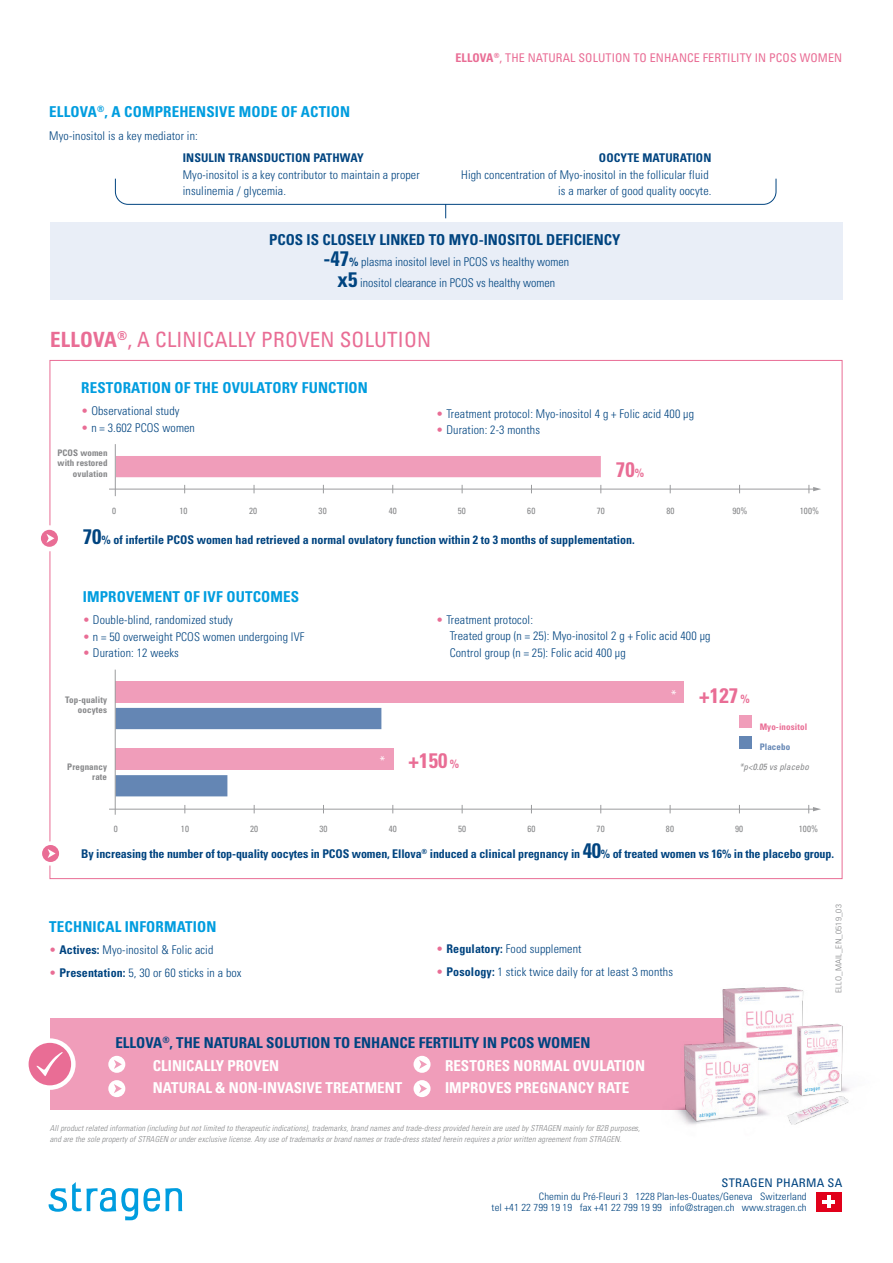
<style>
.page{position:relative;width:893px;height:1263px;background:#fff}
.page>*{position:absolute;margin:0;border:0;box-sizing:border-box;transform-origin:0 0}
.t1{font:condensed 21px "Univers";letter-spacing:.01em;color:#e96d95}
.t2{font:700 condensed 21px "Univers";letter-spacing:.01em;color:#e96d95}
.t3{font:700 condensed 15px/22.5px "Univers";color:#004480}
.t4{font:700 condensed 15px "Univers";letter-spacing:.01em;color:#009ddf}
.t5{font:700 condensed 15px/22.5px "Univers";color:#fff}
.t6{font:300 condensed 12px/16.5px "Univers";letter-spacing:.01em;color:#004480}
.t7{font:700 condensed 12px "Univers";color:#004480}
.t8{font:condensed 12px "Univers";letter-spacing:.01em;color:#e96d95}
.t9{font:condensed 12px "Univers";color:#fff}
.t10{font:condensed 11.85px "Univers";letter-spacing:.02em;color:#004480;scale:1.05 1}
.t11{font:300 condensed 10.2px/11.1px "Univers";letter-spacing:.01em;color:#004480;text-align:right;scale:1.05 1}
.t12{font:700 condensed 9px/10.5px "Univers";letter-spacing:.01em;color:#868789;text-align:right}
.t13{font:condensed 9px "Univers";letter-spacing:.01em;color:#868789}
.t14{font:italic condensed 9px "Univers";letter-spacing:.01em;color:#868789}
.t15{font:700 condensed 9px "Univers";letter-spacing:.01em;color:#e96d95}
.t16{font:700 condensed 9px "Univers";letter-spacing:.01em;color:#6486b4}
.t17{font:italic 300 condensed 8.25px/10.5px "Univers";letter-spacing:.015em;color:#868789}
.t18{font:300 condensed 8.1px "Univers";letter-spacing:.02em;color:#848587;scale:1.11 1}
.s1{font-weight:700}
.s2{font-weight:700;font-size:21px}
.s3{color:#e96d95}
.s4{font-size:12px}
.s5{font-size:21px}
.s6{color:#fff}
</style>
<div class="page">
<div style="left:50px;top:222px;width:793px;height:78px;background:#e9eef7"></div>
<div style="left:50px;top:1018px;width:695px;height:92px;background:#f09dba"></div>
<svg style="left:28px;top:1038px;width:48px;height:52px"></svg>
<div style="left:816px;top:1192px;width:25px;height:19px;background:#e1001a"></div>
<svg style="left:822px;top:1200px;width:13px;height:3px"></svg>
<hr style="left:827px;top:1195px;width:4px;height:13px;background:#fff">
<svg style="left:48px;top:1182px;width:134px;height:38px"></svg>
<div style="left:108px;top:1056px;width:17px;height:17px;background:#fff;border-radius:50%"></div>
<svg style="left:114px;top:1060px;width:8px;height:9px"></svg>
<div style="left:108px;top:1080px;width:17px;height:17px;background:#fff;border-radius:50%"></div>
<svg style="left:114px;top:1084px;width:8px;height:9px"></svg>
<div style="left:414px;top:1056px;width:17px;height:17px;background:#fff;border-radius:50%"></div>
<svg style="left:419px;top:1060px;width:8px;height:9px"></svg>
<div style="left:414px;top:1080px;width:17px;height:17px;background:#fff;border-radius:50%"></div>
<svg style="left:419px;top:1084px;width:8px;height:9px"></svg>
<img style="left:684px;top:987px;width:165px;height:137px">
<svg style="left:115px;top:178px;width:662px;height:40px"></svg>
<div style="left:116px;top:456px;width:485px;height:21px;background:#f09dba"></div>
<hr style="left:115px;top:444px;width:1px;height:52px;background:#9b9c9e">
<hr style="left:109px;top:489px;width:706px;height:1px;background:#9b9c9e">
<svg style="left:809px;top:485px;width:12px;height:8px"></svg>
<div style="left:115px;top:749px;width:278px;height:21px;background:#f09dba"></div>
<div style="left:115px;top:775px;width:112px;height:21px;background:#6486b4"></div>
<div style="left:115px;top:681px;width:569px;height:22px;background:#f09dba"></div>
<div style="left:115px;top:708px;width:266px;height:21px;background:#6486b4"></div>
<hr style="left:109px;top:809px;width:705px;height:1px;background:#9b9c9e">
<svg style="left:808px;top:805px;width:13px;height:8px"></svg>
<hr style="left:115px;top:670px;width:1px;height:145px;background:#9b9c9e">
<div style="left:739px;top:715px;width:13px;height:13px;background:#f09dba"></div>
<div style="left:739px;top:736px;width:13px;height:12px;background:#6486b4"></div>
<svg style="left:41px;top:525px;width:17px;height:22px"></svg>
<svg style="left:42px;top:841px;width:18px;height:21px"></svg>
<p class="t8" style="left:455px;top:50px;width:388px"><span class="s1">ELLOVA</span><sup>®</sup>, THE NATURAL SOLUTION TO ENHANCE FERTILITY IN PCOS WOMEN</p>
<p class="t4" style="left:49px;top:103px;width:302px">ELLOVA<sup>®</sup>, A COMPREHENSIVE MODE OF ACTION</p>
<p class="t6" style="left:49px;top:127px;width:150px">Myo-inositol is a key mediator in:</p>
<p class="t7" style="left:183px;top:151px;width:183px">INSULIN TRANSDUCTION PATHWAY</p>
<p class="t6" style="left:183px;top:166px;width:238px">Myo-inositol is a key contributor to maintain a proper insulinemia / glycemia.</p>
<p class="t7" style="left:599px;top:150px;width:114px">OOCYTE MATURATION</p>
<p class="t6" style="left:461px;top:166px;width:252px;text-align:right">High concentration of Myo-inositol in the follicular fluid is a marker of good quality oocyte.</p>
<p class="t3" style="left:269px;top:228px;width:353px">PCOS IS CLOSELY LINKED TO MYO-INOSITOL DEFICIENCY</p>
<p class="t6" style="left:324px;top:251px;width:247px;line-height:21px;text-align:center"><span class="s2">-47</span><span class="s1">%</span> plasma inositol level in PCOS vs healthy women <span class="s2">x5</span> inositol clearance in PCOS vs healthy women</p>
<h1 class="t1" style="left:50px;top:326px;width:382px"><span class="s1">ELLOVA</span><sup>®</sup>, A CLINICALLY PROVEN SOLUTION</h1>
<p class="t4" style="left:81px;top:378px;width:288px">RESTORATION OF THE OVULATORY FUNCTION</p>
<p class="t6" style="left:81px;top:403px;width:100px"><span class="s3">•</span> Observational study</p>
<p class="t6" style="left:81px;top:419px;width:115px"><span class="s3">•</span> n = 3.602 PCOS women</p>
<p class="t12" style="left:57px;top:447px;width:52px">PCOS women with restored ovulation</p>
<p class="t6" style="left:436px;top:405px;width:259px"><span class="s3">•</span> Treatment protocol: Myo-inositol 4 g + Folic acid 400 µg</p>
<p class="t6" style="left:436px;top:422px;width:105px"><span class="s3">•</span> Duration: 2-3 months</p>
<h1 class="t2" style="left:616px;top:457px;width:30px">70<span class="s4">%</span></h1>
<p class="t13" style="left:112px;top:505px;width:5px">0</p>
<p class="t13" style="left:180px;top:505px;width:10px">10</p>
<p class="t13" style="left:249px;top:505px;width:10px">20</p>
<p class="t13" style="left:319px;top:505px;width:10px">30</p>
<p class="t13" style="left:389px;top:505px;width:10px">40</p>
<p class="t13" style="left:458px;top:505px;width:10px">50</p>
<p class="t13" style="left:527px;top:505px;width:10px">60</p>
<p class="t13" style="left:597px;top:505px;width:10px">70</p>
<p class="t13" style="left:666px;top:505px;width:10px">80</p>
<p class="t13" style="left:732px;top:505px;width:17px">90%</p>
<p class="t13" style="left:800px;top:505px;width:21px">100%</p>
<p class="t7" style="left:83px;top:533px;width:553px"><span class="s5">70</span>% of infertile PCOS women had retrieved a normal ovulatory function within 2 to 3 months of supplementation.</p>
<p class="t4" style="left:83px;top:587px;width:218px">IMPROVEMENT OF IVF OUTCOMES</p>
<p class="t6" style="left:83px;top:611px;width:152px"><span class="s3">•</span> Double-blind, randomized study</p>
<p class="t6" style="left:83px;top:628px;width:223px"><span class="s3">•</span> n = 50 overweight PCOS women undergoing IVF</p>
<p class="t6" style="left:83px;top:644px;width:98px"><span class="s3">•</span> Duration: 12 weeks</p>
<p class="t12" style="left:65px;top:694px;width:43px">Top-quality oocytes</p>
<p class="t12" style="left:67px;top:761px;width:41px">Pregnancy rate</p>
<p class="t9" style="left:380px;top:753px;width:7px">*</p>
<p class="t6" style="left:450px;top:611px;width:262px;text-indent:-14px"><span class="s3">•</span> Treatment protocol:<br>Treated group (n = 25): Myo-inositol 2 g + Folic acid 400 µg<br>Control group (n = 25): Folic acid 400 µg</p>
<h1 class="t2" style="left:408px;top:748px;width:52px">+150 <span class="s4">%</span></h1>
<h1 class="t2" style="left:671px;top:682px;width:80px"><sup>*</sup> +127 <span class="s4">%</span></h1>
<p class="t15" style="left:760px;top:721px;width:49px">Myo-inositol</p>
<p class="t16" style="left:760px;top:741px;width:32px">Placebo</p>
<p class="t14" style="left:739px;top:761px;width:71px">*p&lt;0.05 vs placebo</p>
<p class="t13" style="left:114px;top:823px;width:5px">0</p>
<p class="t13" style="left:181px;top:823px;width:10px">10</p>
<p class="t13" style="left:250px;top:823px;width:10px">20</p>
<p class="t13" style="left:319px;top:823px;width:10px">30</p>
<p class="t13" style="left:389px;top:823px;width:10px">40</p>
<p class="t13" style="left:458px;top:823px;width:10px">50</p>
<p class="t13" style="left:527px;top:823px;width:10px">60</p>
<p class="t13" style="left:597px;top:823px;width:10px">70</p>
<p class="t13" style="left:666px;top:823px;width:10px">80</p>
<p class="t13" style="left:735px;top:823px;width:10px">90</p>
<p class="t13" style="left:799px;top:823px;width:21px">100%</p>
<p class="t7" style="left:81px;top:846px;width:754px">By increasing the number of top-quality oocytes in PCOS women, Ellova<sup>®</sup> induced a clinical pregnancy in <span class="s5">40</span>% of treated women vs 16% in the placebo group.</p>
<p class="t4" style="left:49px;top:917px;width:169px">TECHNICAL INFORMATION</p>
<p class="t6" style="left:49px;top:942px;width:166px"><span class="s3">•</span> <span class="s1">Actives:</span> Myo-inositol &amp; Folic acid</p>
<p class="t6" style="left:49px;top:964px;width:194px"><span class="s3">•</span> <span class="s1">Presentation:</span> 5, 30 or 60 sticks in a box</p>
<p class="t6" style="left:436px;top:941px;width:147px"><span class="s3">•</span> <span class="s1">Regulatory:</span> Food supplement</p>
<p class="t6" style="left:436px;top:963px;width:238px"><span class="s3">•</span> <span class="s1">Posology:</span> 1 stick twice daily for at least 3 months</p>
<p class="t3" style="left:153px;top:1031px;width:439px;text-indent:-38px">ELLOVA<sup>®</sup>, THE NATURAL SOLUTION TO ENHANCE FERTILITY IN PCOS WOMEN<br><span class="s6">CLINICALLY PROVEN<br>NATURAL &amp; NON-INVASIVE TREATMENT</span></p>
<p class="t5" style="left:445px;top:1054px;width:201px">RESTORES NORMAL OVULATION<br>IMPROVES PREGNANCY RATE</p>
<p class="t17" style="left:50px;top:1123px;width:592px">All product related information (including but not limited to therapeutic indications), trademarks, brand names and trade-dress provided herein are used by STRAGEN mainly for B2B purposes, and are the sole property of STRAGEN or under exclusive license. Any use of trademarks or brand names or trade-dress stated herein requires a prior written agreement from STRAGEN.</p>
<p class="t18" style="left:834px;top:993px;width:81px;rotate:-90deg">ELLO_MAIL_EN_0519_03</p>
<p class="t10" style="left:722px;top:1175px;width:117px">STRAGEN PHARMA SA</p>
<p class="t11" style="left:492px;top:1190px;width:302px">Chemin du Pré-Fleuri 3 1228 Plan-les-Ouates/Geneva Switzerland<br>tel +41 22 799 19 19 fax +41 22 799 19 99 info@stragen.ch www.stragen.ch</p>
</div>
